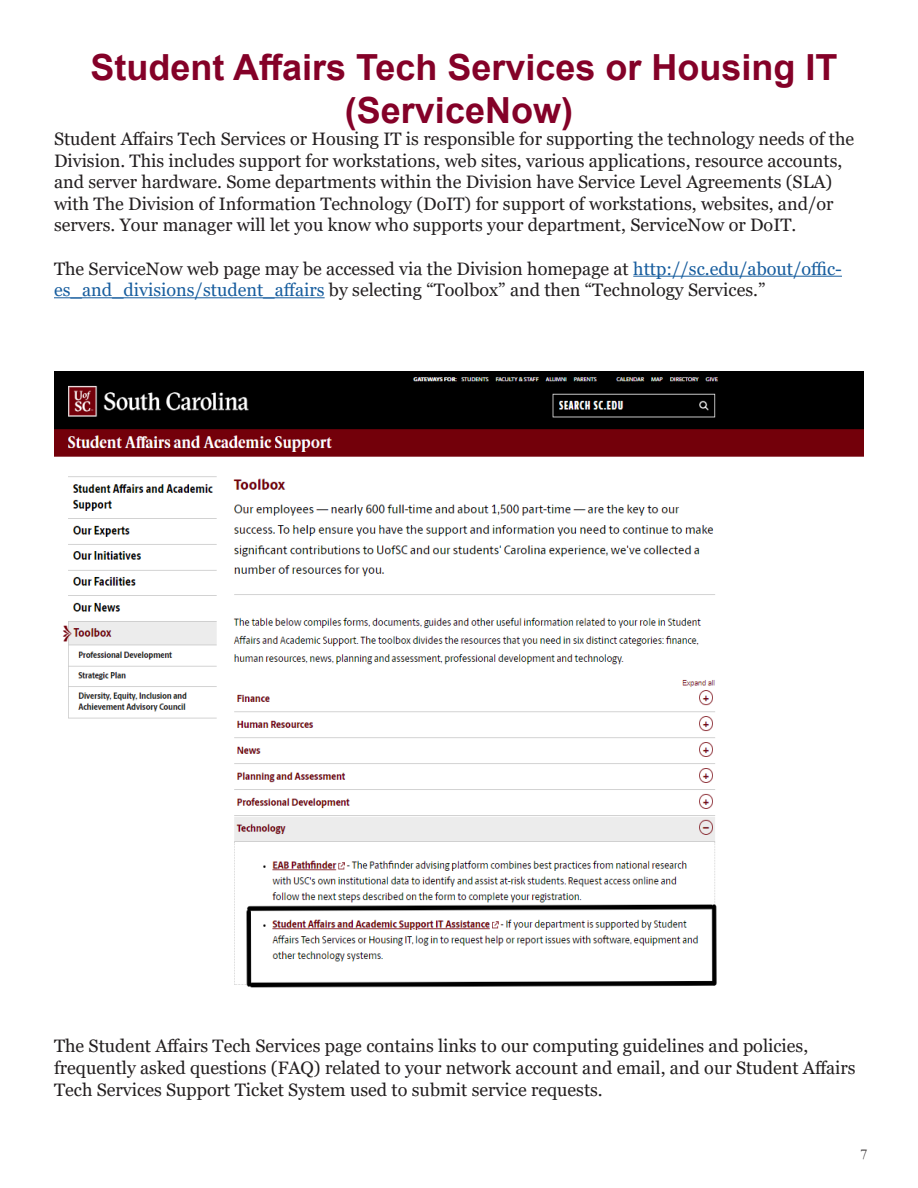
<style>
.page{position:relative;width:918px;height:1188px;background:#fff}
.page>*{position:absolute;margin:0;border:0;box-sizing:border-box;transform-origin:0 0}
.t1{font:700 36px "Arial";color:#840128}
.t2{font:18px/21.6px "Georgia";color:#231f20}
.t3{font:15px "Garamond";color:#231f20}
.s1{color:#175d9e}
</style>
<div class="page">
<hr style="left:633px;top:276px;width:209px;height:1px;background:#175d9e">
<hr style="left:54px;top:297px;width:271px;height:1px;background:#175d9e">
<img style="left:54px;top:372px;width:810px;height:616px">
<p class="t1" style="left:90px;top:42px;width:749px">Student Affairs Tech Services or Housing IT</p>
<p class="t1" style="left:345px;top:85px;width:230px">(ServiceNow)</p>
<p class="t2" style="left:54px;top:128px;width:802px">Student Affairs Tech Services or Housing IT is responsible for supporting the technology needs of the Division. This includes support for workstations, web sites, various applications, resource accounts, and server hardware. Some departments within the Division have Service Level Agreements (SLA) with The Division of Information Technology (DoIT) for support of workstations, websites, and/or servers. Your manager will let you know who supports your department, ServiceNow or DoIT.</p>
<p class="t2" style="left:54px;top:258px;width:789px">The ServiceNow web page may be accessed via the Division homepage at <span class="s1">http://sc.edu/about/offic&shy;es_and_divisions/student_affairs</span> by selecting “Toolbox” and then “Technology Services.”</p>
<p class="t2" style="left:54px;top:1036px;width:803px">The Student Affairs Tech Services page contains links to our computing guidelines and policies, frequently asked questions (FAQ) related to your network account and email, and our Student Affairs<br>Tech Services Support Ticket System used to submit service requests.</p>
<p class="t3" style="left:860px;top:1145px;width:9px">7</p>
</div>
